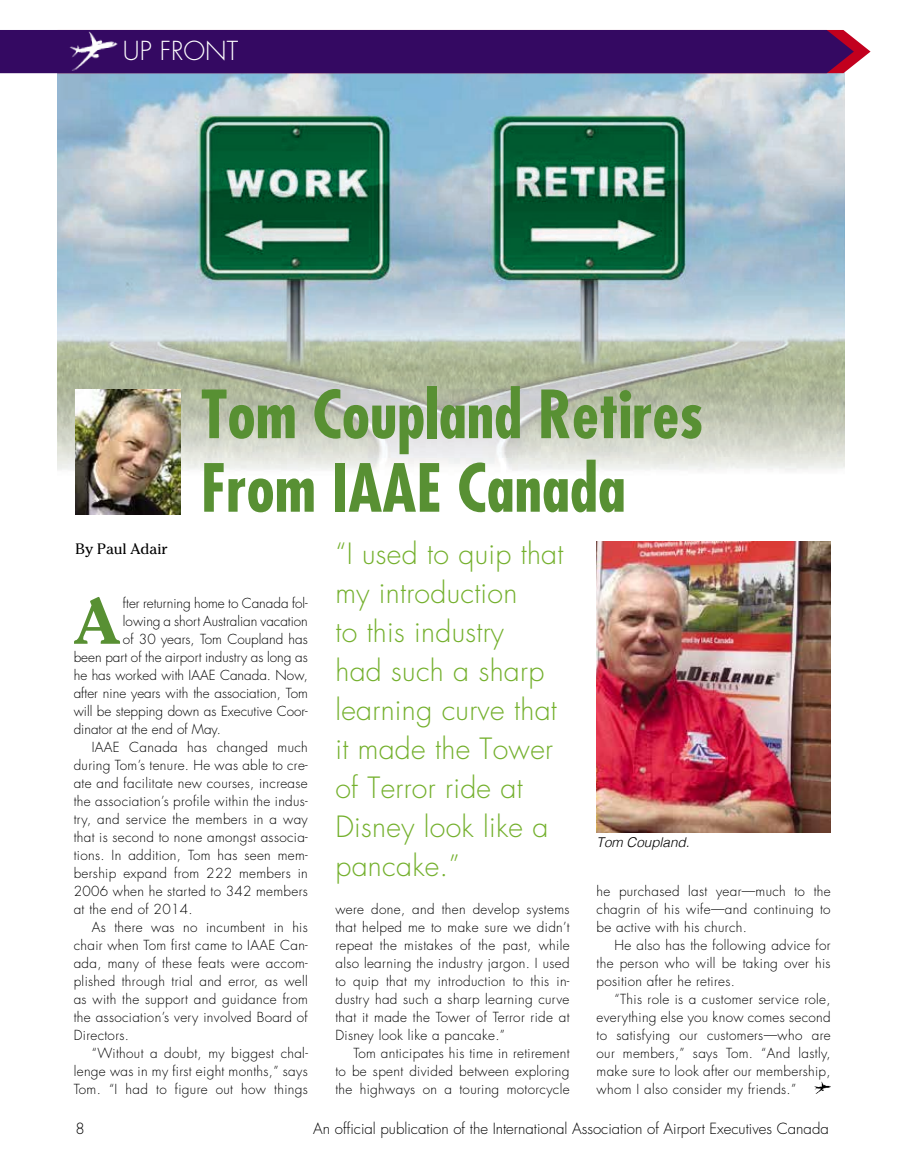
<style>
.page{position:relative;width:905px;height:1175px;background:#fff}
.page>*{position:absolute;margin:0;border:0;box-sizing:border-box;transform-origin:0 0}
.t1{font:700 64.65px "Cheltenham";color:#589033}
.t2{font:700 condensed 64.5px/73.5px "Futura";color:#589033}
.t3{font:300 28.5px/39px "Futura";letter-spacing:.01em;color:#74b02d}
.t4{font:300 25.5px "Futura";color:#fff}
.t5{font:300 15px "Futura";color:#000}
.t6{font:15px "Cheltenham";color:#000}
.t7{font:300 13.5px/18px "Futura";letter-spacing:.025em;color:#000;text-align:justify}
.t8{font:300 13.5px "Futura";color:#000}
.t9{font:italic 300 13.5px "Helvetica";color:#000}
</style>
<div class="page">
<img style="left:57px;top:73px;width:787px;height:424px">
<div style="left:0;top:30px;width:870px;height:43px;background:#340962"></div>
<img style="left:66px;top:29px;width:55px;height:43px">
<img style="left:814px;top:1081px;width:16px;height:13px">
<img style="left:596px;top:542px;width:234px;height:291px">
<img style="left:76px;top:390px;width:104px;height:124px">
<h3 class="t4" style="left:123px;top:35px;width:117px">UP FRONT</h3>
<h2 class="t2" style="left:201px;top:377px;width:504px">Tom Coupland Retires<br>From IAAE Canada</h2>
<p class="t6" style="left:75px;top:539px;width:94px">By Paul Adair</p>
<h1 class="t1" style="left:74px;top:580px;width:48px">A</h1>
<p class="t8" style="left:123px;top:594px;width:186px">fter returning home to Canada fol-</p>
<p class="t8" style="left:123px;top:612px;width:186px">lowing a short Australian vacation</p>
<p class="t8" style="left:123px;top:630px;width:186px">of 30 years, Tom Coupland has</p>
<p class="t8" style="left:74px;top:648px;width:235px">been part of the airport industry as long as</p>
<p class="t8" style="left:74px;top:666px;width:236px">he has worked with IAAE Canada. Now,</p>
<p class="t8" style="left:74px;top:684px;width:235px">after nine years with the association, Tom</p>
<p class="t8" style="left:74px;top:702px;width:235px">will be stepping down as Executive Coor-</p>
<p class="t8" style="left:74px;top:720px;width:149px">dinator at the end of May.</p>
<p class="t7" style="left:92px;top:738px;width:217px">IAAE Canada has changed much</p>
<p class="t7" style="left:74px;top:756px;width:235px">during Tom’s tenure. He was able to cre-</p>
<p class="t7" style="left:74px;top:774px;width:235px">ate and facilitate new courses, increase</p>
<p class="t7" style="left:74px;top:792px;width:235px">the association’s profile within the indus-</p>
<p class="t7" style="left:74px;top:810px;width:235px">try, and service the members in a way</p>
<p class="t7" style="left:74px;top:828px;width:236px">that is second to none amongst associa-</p>
<p class="t7" style="left:74px;top:846px;width:236px">tions. In addition, Tom has seen mem-</p>
<p class="t7" style="left:74px;top:864px;width:235px">bership expand from 222 members in</p>
<p class="t7" style="left:74px;top:882px;width:235px">2006 when he started to 342 members</p>
<p class="t7" style="left:74px;top:900px;width:120px">at the end of 2014.</p>
<p class="t7" style="left:92px;top:918px;width:217px">As there was no incumbent in his</p>
<p class="t7" style="left:74px;top:936px;width:235px">chair when Tom first came to IAAE Can-</p>
<p class="t7" style="left:74px;top:954px;width:235px">ada, many of these feats were accom-</p>
<p class="t7" style="left:74px;top:972px;width:236px">plished through trial and error, as well</p>
<p class="t7" style="left:74px;top:990px;width:236px">as with the support and guidance from</p>
<p class="t7" style="left:74px;top:1008px;width:236px">the association’s very involved Board of</p>
<p class="t7" style="left:74px;top:1026px;width:57px">Directors.</p>
<p class="t7" style="left:92px;top:1044px;width:218px">“Without a doubt, my biggest chal-</p>
<p class="t7" style="left:74px;top:1062px;width:235px">lenge was in my first eight months,” says</p>
<p class="t7" style="left:74px;top:1080px;width:236px">Tom. “I had to figure out how things</p>
<h3 class="t3" style="left:335px;top:534px;width:229px">“I used to quip that my introduction<br>to this industry<br>had such a sharp learning curve that it made the Tower of Terror ride at<br>Disney look like a pancake.”</h3>
<p class="t7" style="left:335px;top:900px;width:236px">were done, and then develop systems that helped me to make sure we didn’t repeat the mistakes of the past, while also learning the industry jargon. I used to quip that my introduction to this in&shy;dustry had such a sharp learning curve that it made the Tower of Terror ride at Disney look like a pancake.”</p>
<p class="t7" style="left:335px;top:1044px;width:236px;text-indent:18px">Tom anticipates his time in retirement to be spent divided between exploring the highways on a touring motorcycle</p>
<p class="t9" style="left:596px;top:830px;width:95px">Tom Coupland.</p>
<p class="t7" style="left:596px;top:882px;width:236px">he purchased last year—much to the chagrin of his wife—and continuing to be active with his church.</p>
<p class="t7" style="left:596px;top:936px;width:235px;text-indent:18px">He also has the following advice for the person who will be taking over his position after he retires.</p>
<p class="t7" style="left:596px;top:990px;width:236px;text-indent:18px">“This role is a customer service role, everything else you know comes second to satisfying our customers—who are our members,” says Tom. “And lastly, make sure to look after our membership, whom I also consider my friends.”</p>
<p class="t5" style="left:75px;top:1118px;width:11px">8</p>
<p class="t5" style="left:313px;top:1118px;width:517px">An official publication of the International Association of Airport Executives Canada</p>
</div>
